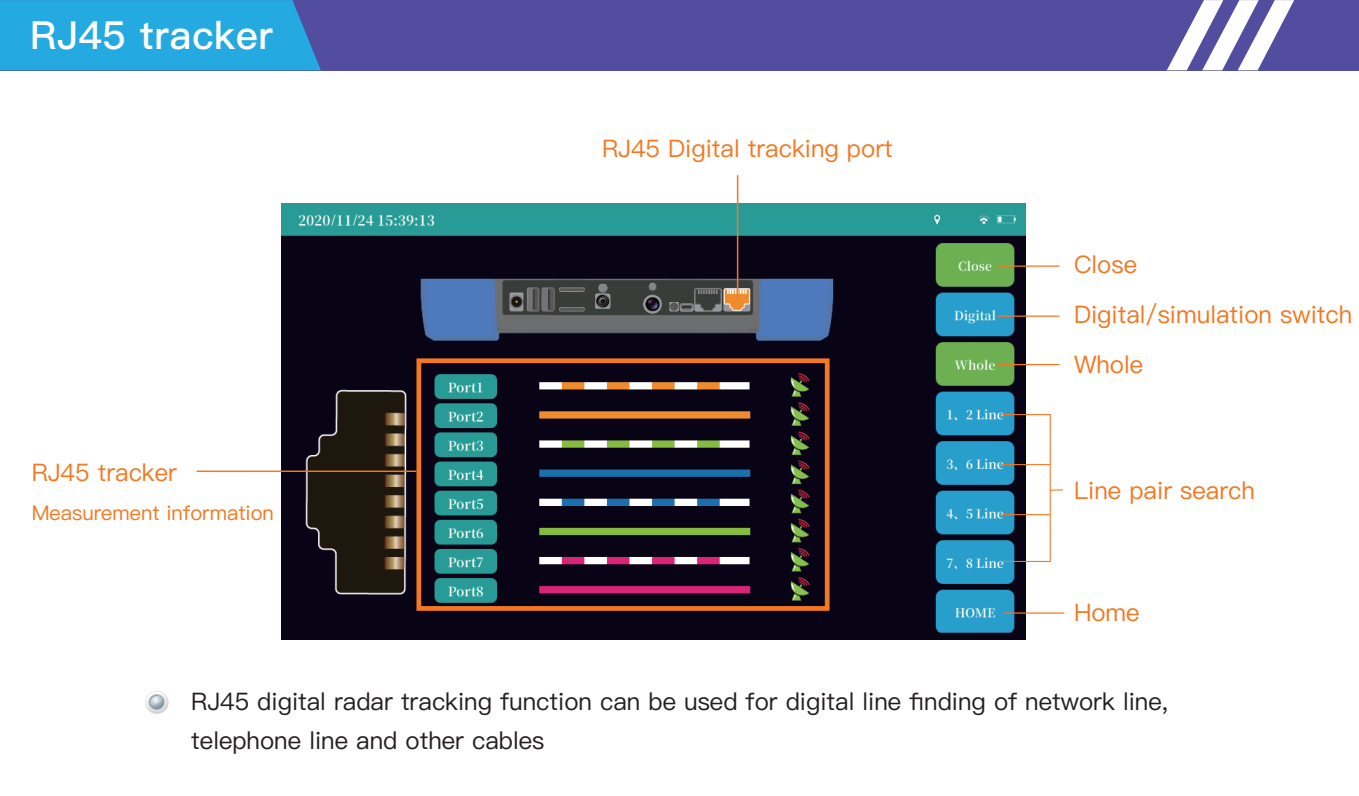
<style>
.page{position:relative;width:1359px;height:796px;background:#fff}
.page>*{position:absolute;margin:0;border:0;box-sizing:border-box;transform-origin:0 0}
.t1{font:38.7px "Ping Fang SC Bold";letter-spacing:.015em;color:#fff}
.t2{font:24.3px/38.7px "Ping Fang SC Medium";color:#231f20}
.t3{font:24.3px/49.9px "Ping Fang SC Medium";color:#f47721}
.t4{font:20.25px "Ping Fang SC Medium";color:#f47721}
</style>
<div class="page">
<img style="left:281px;top:203px;width:744px;height:436px">
<div style="left:416px;top:358px;width:413px;height:253px;border:5px solid #f47721"></div>
<svg style="left:145px;top:691px;width:23px;height:22px"></svg>
<hr style="left:997px;top:315px;width:62px;height:2px;background:#f47721">
<hr style="left:997px;top:265px;width:62px;height:2px;background:#f47721">
<hr style="left:997px;top:364px;width:62px;height:1px;background:#f47721">
<hr style="left:1002px;top:612px;width:62px;height:1px;background:#f47721">
<hr style="left:1001px;top:464px;width:49px;height:1px;background:#f47721">
<hr style="left:1001px;top:514px;width:49px;height:1px;background:#f47721">
<hr style="left:196px;top:470px;width:220px;height:2px;background:#f47721">
<hr style="left:736px;top:175px;width:2px;height:123px;background:#f47721">
<svg style="left:1050px;top:489px;width:12px;height:2px"></svg>
<div style="left:0;top:0;width:1358px;height:70px;background:#534da0"></div>
<svg style="left:1167px;top:0;width:126px;height:70px"></svg>
<div style="left:0;top:0;width:321px;height:70px;background:#24aae1"></div>
<h1 class="t1" style="left:30px;top:13px;width:244px">RJ45 tracker</h1>
<p class="t3" style="left:32px;top:448px;width:147px">RJ45 tracker</p>
<p class="t4" style="left:32px;top:500px;width:244px">Measurement information</p>
<p class="t3" style="left:602px;top:124px;width:292px">RJ45 Digital tracking port</p>
<p class="t3" style="left:1073px;top:239px;width:65px">Close</p>
<p class="t3" style="left:1073px;top:289px;width:280px">Digital/simulation switch<br>Whole</p>
<p class="t3" style="left:1073px;top:465px;width:182px">Line pair search</p>
<p class="t3" style="left:1073px;top:588px;width:67px">Home</p>
<p class="t2" style="left:191px;top:682px;width:978px">RJ45 digital radar tracking function can be used for digital line finding of network line, telephone line and other cables</p>
</div>
